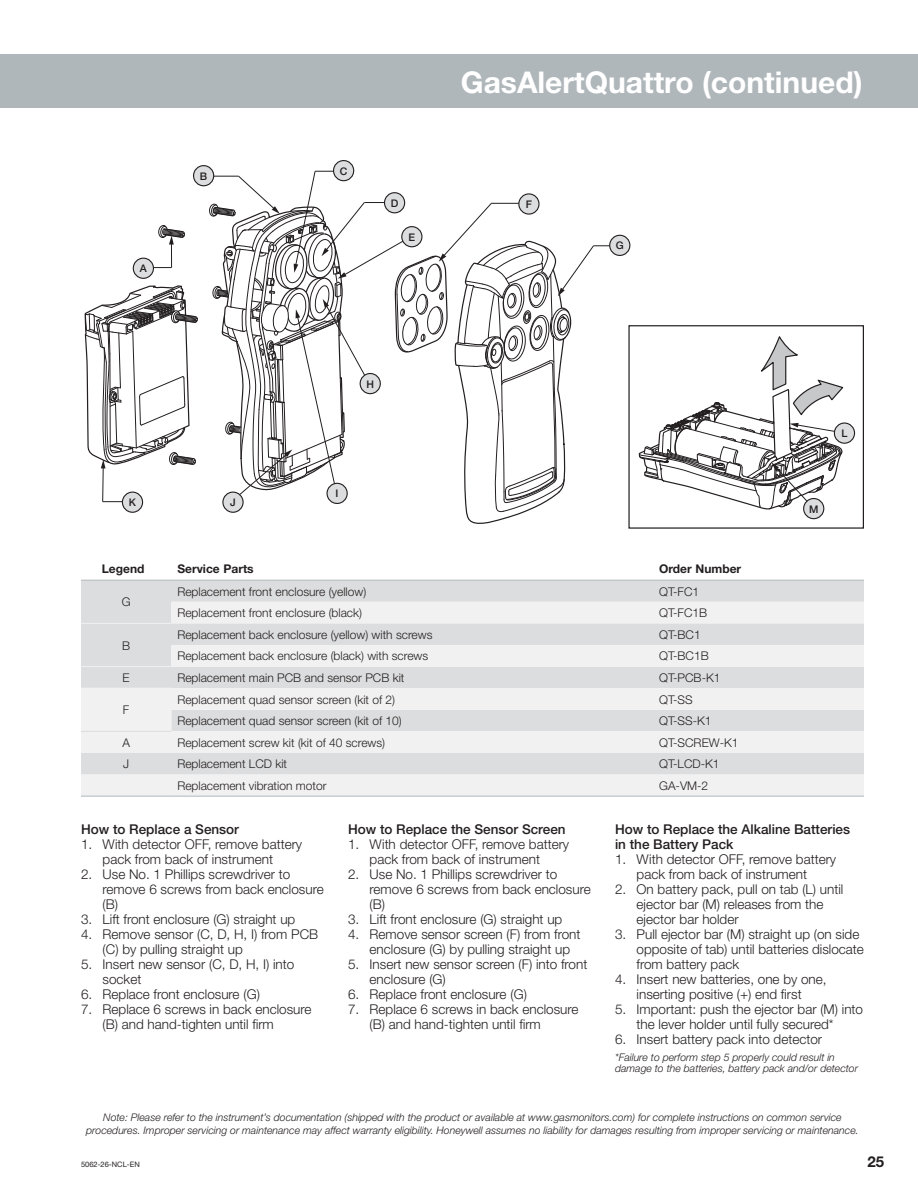
<style>
.page{position:relative;width:918px;height:1188px;background:#fff}
.page>*{position:absolute;margin:0;border:0;box-sizing:border-box;transform-origin:0 0}
.t1{font:700 30px "Helvetica Neue";color:#fff}
.t2{font:700 15px "Helvetica Neue";color:#231f20}
.t3{font:300 13.5px/15px "Helvetica Neue";color:#231f20}
.t4{font:500 13.5px/15px "Helvetica Neue";color:#231f20}
.t5{font:300 12px "Helvetica Neue";color:#231f20}
.t6{font:700 12px "Helvetica Neue";color:#231f20}
.t7{font:italic 300 10.5px/10.5px "Helvetica Neue";color:#231f20}
.t8{font:500 10.5px "Helvetica Neue";color:#231f20}
.t9{font:7.5px "Helvetica Neue";color:#231f20}
</style>
<div class="page">
<div style="left:0;top:54px;width:918px;height:54px;background:#b0b7bb"></div>
<div style="left:81px;top:581px;width:783px;height:21px;background:#dcddde"></div>
<svg style="left:81px;top:602px;width:783px;height:194px;fill:#f1f1f2"></svg>
<hr style="left:81px;top:688px;width:90px;height:1px;background:#f1f1f2">
<hr style="left:171px;top:580px;width:482px;height:1px;background:#b0b7bb">
<hr style="left:653px;top:580px;width:211px;height:1px;background:#b0b7bb">
<hr style="left:81px;top:580px;width:90px;height:1px;background:#b0b7bb">
<hr style="left:81px;top:796px;width:90px;height:1px;background:#b0b7bb">
<hr style="left:171px;top:796px;width:482px;height:1px;background:#b0b7bb">
<hr style="left:653px;top:796px;width:211px;height:1px;background:#b0b7bb">
<hr style="left:81px;top:623px;width:90px;height:1px;background:#f1f1f2">
<hr style="left:81px;top:666px;width:90px;height:1px;background:#f1f1f2">
<hr style="left:81px;top:731px;width:90px;height:1px;background:#dcddde">
<svg style="left:84px;top:285px;width:114px;height:218px"></svg>
<svg style="left:150px;top:225px;width:35px;height:43px"></svg>
<svg style="left:209px;top:170px;width:410px;height:354px"></svg>
<div style="left:610px;top:235px;width:20px;height:20px;background:#dcddde;border-radius:50%"></div>
<div style="left:609px;top:235px;width:21px;height:21px;border:1px solid #231f20;border-radius:50%"></div>
<div style="left:519px;top:194px;width:20px;height:20px;background:#dcddde;border-radius:50%"></div>
<div style="left:518px;top:193px;width:22px;height:22px;border:1px solid #231f20;border-radius:50%"></div>
<div style="left:385px;top:193px;width:20px;height:20px;background:#dcddde;border-radius:50%"></div>
<div style="left:384px;top:192px;width:21px;height:21px;border:1px solid #231f20;border-radius:50%"></div>
<div style="left:334px;top:161px;width:20px;height:20px;background:#dcddde;border-radius:50%"></div>
<div style="left:333px;top:160px;width:21px;height:21px;border:1px solid #231f20;border-radius:50%"></div>
<div style="left:194px;top:166px;width:20px;height:20px;background:#dcddde;border-radius:50%"></div>
<div style="left:193px;top:165px;width:21px;height:21px;border:1px solid #231f20;border-radius:50%"></div>
<div style="left:223px;top:492px;width:20px;height:20px;background:#dcddde;border-radius:50%"></div>
<div style="left:222px;top:492px;width:22px;height:21px;border:1px solid #231f20;border-radius:50%"></div>
<div style="left:360px;top:374px;width:20px;height:20px;background:#dcddde;border-radius:50%"></div>
<div style="left:360px;top:373px;width:21px;height:21px;border:1px solid #231f20;border-radius:50%"></div>
<div style="left:327px;top:483px;width:20px;height:20px;background:#dcddde;border-radius:50%"></div>
<div style="left:326px;top:483px;width:22px;height:21px;border:1px solid #231f20;border-radius:50%"></div>
<div style="left:402px;top:227px;width:20px;height:20px;background:#dcddde;border-radius:50%"></div>
<div style="left:401px;top:226px;width:22px;height:21px;border:1px solid #231f20;border-radius:50%"></div>
<div style="left:122px;top:492px;width:21px;height:20px;background:#dcddde;border-radius:50%"></div>
<div style="left:122px;top:492px;width:21px;height:21px;border:1px solid #231f20;border-radius:50%"></div>
<div style="left:133px;top:258px;width:20px;height:20px;background:#dcddde;border-radius:50%"></div>
<div style="left:133px;top:258px;width:21px;height:21px;border:1px solid #231f20;border-radius:50%"></div>
<svg style="left:638px;top:336px;width:206px;height:175px"></svg>
<div style="left:628px;top:325px;width:236px;height:204px;border:1px solid #231f20"></div>
<div style="left:834px;top:423px;width:21px;height:20px;background:#dcddde;border-radius:50%"></div>
<div style="left:834px;top:422px;width:21px;height:22px;border:1px solid #231f20;border-radius:50%"></div>
<div style="left:804px;top:499px;width:20px;height:20px;background:#dcddde;border-radius:50%"></div>
<div style="left:803px;top:498px;width:21px;height:21px;border:1px solid #231f20;border-radius:50%"></div>
<p class="t8" style="left:140px;top:262px;width:9px">A</p>
<p class="t8" style="left:200px;top:170px;width:9px">B</p>
<p class="t8" style="left:129px;top:496px;width:9px">K</p>
<p class="t8" style="left:230px;top:496px;width:7px">J</p>
<p class="t8" style="left:340px;top:165px;width:9px">C</p>
<h1 class="t1" style="left:461px;top:63px;width:403px">GasAlertQuattro (continued)</h1>
<p class="t8" style="left:391px;top:197px;width:9px">D</p>
<p class="t8" style="left:526px;top:198px;width:8px">F</p>
<p class="t8" style="left:409px;top:231px;width:8px">E</p>
<p class="t8" style="left:616px;top:239px;width:9px">G</p>
<p class="t8" style="left:366px;top:378px;width:9px">H</p>
<p class="t8" style="left:336px;top:487px;width:4px">I</p>
<p class="t8" style="left:841px;top:427px;width:8px">L</p>
<p class="t8" style="left:809px;top:503px;width:11px">M</p>
<p class="t6" style="left:102px;top:561px;width:44px">Legend</p>
<p class="t6" style="left:177px;top:561px;width:78px">Service Parts</p>
<p class="t6" style="left:659px;top:561px;width:84px">Order Number</p>
<p class="t5" style="left:122px;top:595px;width:10px">G</p>
<p class="t5" style="left:177px;top:584px;width:190px">Replacement front enclosure (yellow)</p>
<p class="t5" style="left:659px;top:584px;width:42px">QT-FC1</p>
<p class="t5" style="left:177px;top:606px;width:186px">Replacement front enclosure (black)</p>
<p class="t5" style="left:659px;top:606px;width:50px">QT-FC1B</p>
<p class="t5" style="left:122px;top:638px;width:10px">B</p>
<p class="t5" style="left:177px;top:627px;width:257px">Replacement back enclosure (yellow) with screws</p>
<p class="t5" style="left:659px;top:627px;width:43px">QT-BC1</p>
<p class="t5" style="left:177px;top:649px;width:252px">Replacement back enclosure (black) with screws</p>
<p class="t5" style="left:659px;top:649px;width:51px">QT-BC1B</p>
<p class="t5" style="left:123px;top:670px;width:9px">E</p>
<p class="t5" style="left:177px;top:670px;width:229px">Replacement main PCB and sensor PCB kit</p>
<p class="t5" style="left:659px;top:670px;width:63px">QT-PCB-K1</p>
<p class="t5" style="left:123px;top:703px;width:8px">F</p>
<p class="t5" style="left:177px;top:692px;width:219px">Replacement quad sensor screen (kit of 2)</p>
<p class="t5" style="left:659px;top:692px;width:35px">QT-SS</p>
<p class="t5" style="left:177px;top:714px;width:226px">Replacement quad sensor screen (kit of 10)</p>
<p class="t5" style="left:659px;top:714px;width:54px">QT-SS-K1</p>
<p class="t5" style="left:122px;top:735px;width:9px">A</p>
<p class="t5" style="left:177px;top:735px;width:209px">Replacement screw kit (kit of 40 screws)</p>
<p class="t5" style="left:659px;top:735px;width:81px">QT-SCREW-K1</p>
<p class="t5" style="left:123px;top:757px;width:7px">J</p>
<p class="t5" style="left:177px;top:757px;width:111px">Replacement LCD kit</p>
<p class="t5" style="left:659px;top:757px;width:62px">QT-LCD-K1</p>
<p class="t5" style="left:177px;top:778px;width:151px">Replacement vibration motor</p>
<p class="t5" style="left:659px;top:778px;width:51px">GA-VM-2</p>
<p class="t4" style="left:81px;top:822px;width:160px">How to Replace a Sensor</p>
<p class="t3" style="left:81px;top:836px;width:223px;text-align:center">1. With detector OFF, remove battery pack from back of instrument</p>
<p class="t3" style="left:103px;top:866px;width:223px;text-indent:-22px">2. Use No. 1 Phillips screwdriver to remove 6 screws from back enclosure (B)</p>
<p class="t3" style="left:81px;top:911px;width:216px">3. Lift front enclosure (G) straight up</p>
<p class="t3" style="left:103px;top:926px;width:217px;text-indent:-22px">4. Remove sensor (C, D, H, I) from PCB (C) by pulling straight up</p>
<p class="t3" style="left:103px;top:956px;width:193px;text-indent:-22px">5. Insert new sensor (C, D, H, I) into socket</p>
<p class="t3" style="left:81px;top:986px;width:180px">6. Replace front enclosure (G)</p>
<p class="t3" style="left:103px;top:1001px;width:210px;text-indent:-22px">7. Replace 6 screws in back enclosure (B) and hand-tighten until firm</p>
<p class="t4" style="left:348px;top:822px;width:219px">How to Replace the Sensor Screen</p>
<p class="t3" style="left:348px;top:837px;width:223px;text-align:center">1. With detector OFF, remove battery pack from back of instrument</p>
<p class="t3" style="left:370px;top:867px;width:223px;text-indent:-22px">2. Use No. 1 Phillips screwdriver to remove 6 screws from back enclosure (B)</p>
<p class="t3" style="left:348px;top:912px;width:216px">3. Lift front enclosure (G) straight up</p>
<p class="t3" style="left:370px;top:927px;width:212px;text-indent:-22px">4. Remove sensor screen (F) from front enclosure (G) by pulling straight up</p>
<p class="t3" style="left:370px;top:957px;width:219px;text-indent:-22px">5. Insert new sensor screen (F) into front enclosure (G)</p>
<p class="t3" style="left:348px;top:987px;width:180px">6. Replace front enclosure (G)</p>
<p class="t3" style="left:370px;top:1002px;width:210px;text-indent:-22px">7. Replace 6 screws in back enclosure (B) and hand-tighten until firm</p>
<p class="t4" style="left:615px;top:822px;width:237px">How to Replace the Alkaline Batteries in the Battery Pack</p>
<p class="t3" style="left:615px;top:851px;width:223px;text-align:center">1. With detector OFF, remove battery pack from back of instrument</p>
<p class="t3" style="left:637px;top:881px;width:208px;text-indent:-22px">2. On battery pack, pull on tab (L) until ejector bar (M) releases from the ejector bar holder</p>
<p class="t3" style="left:637px;top:926px;width:229px;text-indent:-22px">3. Pull ejector bar (M) straight up (on side opposite of tab) until batteries dislocate from battery pack</p>
<p class="t3" style="left:615px;top:971px;width:213px;text-align:center">4. Insert new batteries, one by one, inserting positive (+) end first</p>
<p class="t3" style="left:615px;top:1001px;width:250px;text-align:center">5. Important: push the ejector bar (M) into the lever holder until fully secured*</p>
<p class="t3" style="left:615px;top:1031px;width:209px">6. Insert battery pack into detector</p>
<p class="t7" style="left:615px;top:1052px;width:245px">*Failure to perform step 5 properly could result in damage to the batteries, battery pack and/or detector</p>
<p class="t7" style="left:86px;top:1110px;width:774px;line-height:13.5px;text-align:center">Note: Please refer to the instrument’s documentation (shipped with the product or available at www.gasmonitors.com) for complete instructions on common service procedures. Improper servicing or maintenance may affect warranty eligibility. Honeywell assumes no liability for damages resulting from improper servicing or maintenance.</p>
<p class="t9" style="left:81px;top:1160px;width:60px">5062-26-NCL-EN</p>
<p class="t2" style="left:868px;top:1152px;width:18px">25</p>
</div>
